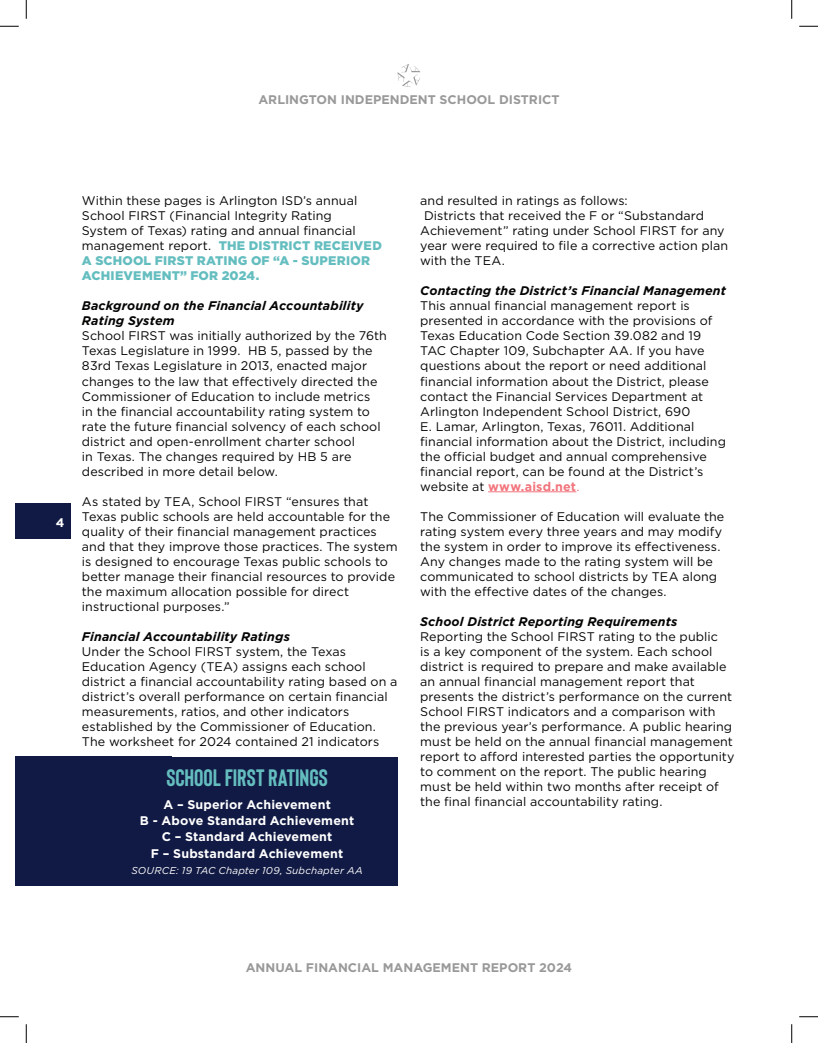
<style>
.page{position:relative;width:818px;height:1043px;background:#fff}
.page>*{position:absolute;margin:0;border:0;box-sizing:border-box;transform-origin:0 0}
.t1{font:700 23.75px "Bison";color:#64bdbf}
.t2{font:12.5px/15px "Gotham";letter-spacing:.005em;color:#040503}
.t3{font:italic 700 12.5px/15px "Gotham";letter-spacing:.01em;color:#040503}
.t4{font:700 12.5px/16.2px "Gotham";letter-spacing:.01em;color:#fff;text-align:center}
.t5{font:700 12.5px "Gotham";color:#999}
.t6{font:italic 10px "Gotham";letter-spacing:.02em;color:#fff}
.s1{font-weight:900;color:#64bdbf}
.s2{font-weight:700;color:#f2757d}
.s3{color:#f2757d}
</style>
<div class="page">
<div style="left:15px;top:504px;width:56px;height:35px;background:#111a44"></div>
<svg style="left:398px;top:64px;width:22px;height:23px"></svg>
<hr style="left:488px;top:491px;width:88px;height:1px;background:#f2757d">
<div style="left:15px;top:756px;width:156px;height:129px;background:#111a44"></div>
<div style="left:97px;top:756px;width:300px;height:129px;background:#111a44"></div>
<svg style="left:0;top:25px;width:19px;height:2px"></svg>
<svg style="left:799px;top:25px;width:19px;height:2px"></svg>
<svg style="left:0;top:1016px;width:19px;height:1px"></svg>
<svg style="left:799px;top:1016px;width:19px;height:1px"></svg>
<svg style="left:25px;top:0;width:2px;height:19px"></svg>
<svg style="left:25px;top:1024px;width:2px;height:18px"></svg>
<svg style="left:791px;top:0;width:1px;height:19px"></svg>
<svg style="left:791px;top:1024px;width:1px;height:18px"></svg>
<p class="t5" style="left:258px;top:91px;width:302px">ARLINGTON INDEPENDENT SCHOOL DISTRICT</p>
<p class="t4" style="left:56px;top:514px;width:10px">4</p>
<p class="t2" style="left:82px;top:193px;width:301px">Within these pages is Arlington ISD’s annual School FIRST (Financial Integrity Rating<br>System of Texas) rating and annual financial management report. <span class="s1">THE DISTRICT RECEIVED A SCHOOL FIRST RATING OF “A - SUPERIOR ACHIEVEMENT” FOR 2024.</span></p>
<p class="t3" style="left:82px;top:298px;width:283px">Background on the Financial Accountability<br>Rating System</p>
<p class="t2" style="left:82px;top:328px;width:306px">School FIRST was initially authorized by the 76th Texas Legislature in 1999. HB 5, passed by the 83rd Texas Legislature in 2013, enacted major changes to the law that effectively directed the Commissioner of Education to include metrics<br>in the financial accountability rating system to rate the future financial solvency of each school district and open-enrollment charter school<br>in Texas. The changes required by HB 5 are described in more detail below.</p>
<p class="t2" style="left:82px;top:493px;width:317px">As stated by TEA, School FIRST “ensures that Texas public schools are held accountable for the quality of their financial management practices and that they improve those practices. The system is designed to encourage Texas public schools to better manage their financial resources to provide the maximum allocation possible for direct instructional purposes.”</p>
<p class="t3" style="left:82px;top:628px;width:209px">Financial Accountability Ratings</p>
<p class="t2" style="left:82px;top:643px;width:317px">Under the School FIRST system, the Texas Education Agency (TEA) assigns each school district a financial accountability rating based on a district’s overall performance on certain financial measurements, ratios, and other indicators established by the Commissioner of Education.<br>The worksheet for 2024 contained 21 indicators</p>
<h1 class="t1" style="left:166px;top:763px;width:163px">SCHOOL FIRST RATINGS</h1>
<p class="t4" style="left:140px;top:796px;width:216px">A – Superior Achievement<br>B - Above Standard Achievement<br>C – Standard Achievement<br>F – Substandard Achievement</p>
<p class="t6" style="left:131px;top:864px;width:233px">SOURCE: 19 TAC Chapter 109, Subchapter AA</p>
<p class="t2" style="left:420px;top:193px;width:209px">and resulted in ratings as follows:</p>
<p class="t2" style="left:424px;top:208px;width:281px">Districts that received the F or “Substandard</p>
<p class="t2" style="left:420px;top:223px;width:306px">Achievement” rating under School FIRST for any</p>
<p class="t2" style="left:420px;top:238px;width:309px">year were required to file a corrective action plan</p>
<p class="t2" style="left:420px;top:253px;width:86px">with the TEA.</p>
<p class="t3" style="left:420px;top:283px;width:307px">Contacting the District’s Financial Management</p>
<p class="t2" style="left:420px;top:298px;width:307px">This annual financial management report is presented in accordance with the provisions of Texas Education Code Section 39.082 and 19<br>TAC Chapter 109, Subchapter AA. If you have questions about the report or need additional financial information about the District, please contact the Financial Services Department at Arlington Independent School District, 690<br>E. Lamar, Arlington, Texas, 76011. Additional financial information about the District, including the official budget and annual comprehensive financial report, can be found at the District’s website at <span class="s2">www.aisd.net</span><span class="s3">.</span></p>
<p class="t2" style="left:420px;top:508px;width:305px">The Commissioner of Education will evaluate the rating system every three years and may modify the system in order to improve its effectiveness.<br>Any changes made to the rating system will be communicated to school districts by TEA along with the effective dates of the changes.</p>
<p class="t3" style="left:420px;top:613px;width:259px">School District Reporting Requirements</p>
<p class="t2" style="left:420px;top:628px;width:316px">Reporting the School FIRST rating to the public<br>is a key component of the system. Each school district is required to prepare and make available an annual financial management report that presents the district’s performance on the current School FIRST indicators and a comparison with the previous year’s performance. A public hearing must be held on the annual financial management report to afford interested parties the opportunity to comment on the report. The public hearing must be held within two months after receipt of the final financial accountability rating.</p>
<p class="t5" style="left:246px;top:958px;width:328px">ANNUAL FINANCIAL MANAGEMENT REPORT 2024</p>
</div>
